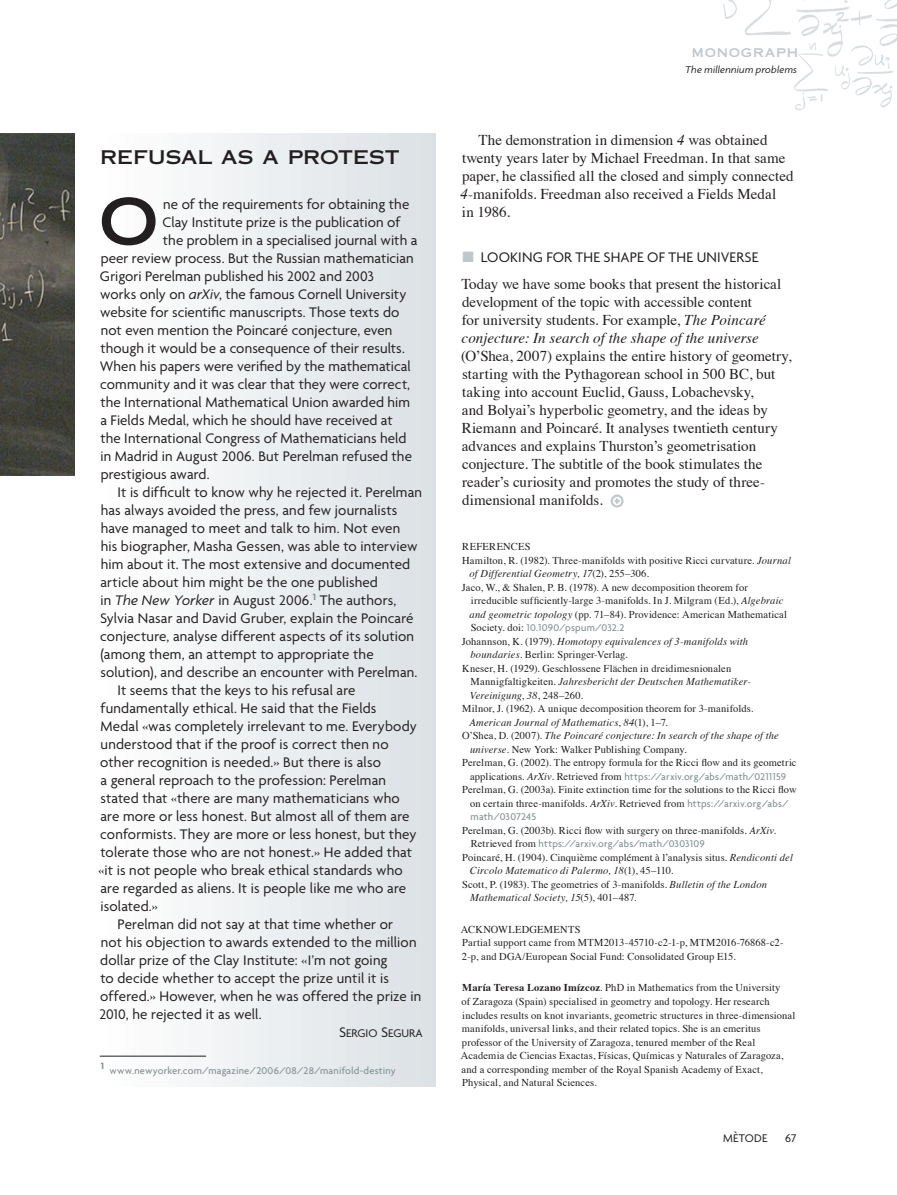
<style>
.page{position:relative;width:897px;height:1195px;background:#fff}
.page>*{position:absolute;margin:0;border:0;box-sizing:border-box;transform-origin:0 0}
.t1{font:64.5px "Copperplate Thirty One AB";color:#231f20}
._01_TITULO_16{font:22.5px "Copperplate Thirty One AB";letter-spacing:-.015em;color:#231f20}
.t2{font:15px/18px "Agenda";letter-spacing:.01em;color:#231f20}
.t3{font:15px/18px "Times";color:#231f20}
.LIBRO_AUTOR_RESEÑA{font:12px "Agenda Regular SC800";color:#231f20}
.t4{font:12px "Copperplate Thirty One AB";letter-spacing:.06em;color:#bdc7cc}
.t5{font:12px "Agenda";letter-spacing:.02em;color:#231f20}
._14_BIBLIOGRAFIA{font:10.5px/13.5px "Times";letter-spacing:.015em;color:#231f20}
.FIRMA{font:10.5px/13.5px "Times";letter-spacing:.01em;color:#231f20}
._14_BIBLIOGRAFIA-2{font:italic 10.5px/13.5px "Times";letter-spacing:.015em;color:#231f20}
._13_NOTAS_AL_PIE{font:500 10.5px "Agenda";letter-spacing:.015em;color:#859495}
.t6{font:italic 10.5px "Agenda";letter-spacing:.02em;color:#231f20}
.s1{font-style:italic}
.s2{font-size:15px}
.s3{color:#bdc7cc}
.s4{font-family:"Agenda";font-weight:500;color:#859495}
.s5{font-style:normal}
.s6{font-weight:700}
</style>
<div class="page">
<img style="left:723px;top:0;width:174px;height:110px">
<div style="left:611px;top:494px;width:12px;height:13px;border:2px solid #bdc7cc;border-radius:50%"></div>
<svg style="left:614px;top:498px;width:6px;height:6px"></svg>
<div style="left:100px;top:134px;width:336px;height:952px;background:linear-gradient(to right,#fffeff,#dce1e5)"></div>
<hr style="left:100px;top:1055px;width:106px;height:1px;background:#231f20">
<img style="left:0;top:134px;width:74px;height:341px">
<p class="_01_TITULO_16" style="left:100px;top:143px;width:302px">refusal as a protest</p>
<p class="t1" style="left:98px;top:183px;width:62px">O</p>
<p class="t2" style="left:163px;top:195px;width:248px">ne of the requirements for obtaining the</p>
<p class="t2" style="left:162px;top:213px;width:239px">Clay Institute prize is the publication of</p>
<p class="t2" style="left:163px;top:231px;width:256px">the problem in a specialised journal with a</p>
<p class="t2" style="left:101px;top:249px;width:315px">peer review process. But the Russian mathematician</p>
<p class="t2" style="left:100px;top:267px;width:276px">Grigori Perelman published his 2002 and 2003</p>
<p class="t2" style="left:100px;top:285px;width:308px">works only on <span class="s1">arXiv</span>, the famous Cornell University</p>
<p class="t2" style="left:100px;top:303px;width:301px">website for scientific manuscripts. Those texts do</p>
<p class="t2" style="left:101px;top:321px;width:293px">not even mention the Poincaré conjecture, even</p>
<p class="t2" style="left:100px;top:339px;width:306px">though it would be a consequence of their results.</p>
<p class="t2" style="left:100px;top:357px;width:313px">When his papers were verified by the mathematical</p>
<p class="t2" style="left:100px;top:375px;width:311px">community and it was clear that they were correct,</p>
<p class="t2" style="left:100px;top:393px;width:311px">the International Mathematical Union awarded him</p>
<p class="t2" style="left:100px;top:411px;width:294px">a Fields Medal, which he should have received at</p>
<p class="t2" style="left:100px;top:429px;width:308px">the International Congress of Mathematicians held</p>
<p class="t2" style="left:101px;top:447px;width:313px">in Madrid in August 2006. But Perelman refused the</p>
<p class="t2" style="left:101px;top:465px;width:110px">prestigious award.</p>
<p class="t2" style="left:100px;top:483px;width:323px;text-indent:17px">It is difficult to know why he rejected it. Perelman has always avoided the press, and few journalists have managed to meet and talk to him. Not even<br>his biographer, Masha Gessen, was able to interview him about it. The most extensive and documented article about him might be the one published<br>in <span class="s1">The New Yorker</span> in August 2006.<sup>1</sup> The authors, Sylvia Nasar and David Gruber, explain the Poincaré conjecture, analyse different aspects of its solution (among them, an attempt to appropriate the solution), and describe an encounter with Perelman.</p>
<p class="t2" style="left:98px;top:681px;width:320px;text-indent:19px">It seems that the keys to his refusal are fundamentally ethical. He said that the Fields<br>Medal «was completely irrelevant to me. Everybody understood that if the proof is correct then no other recognition is needed.» But there is also<br>a general reproach to the profession: Perelman stated that «there are many mathematicians who are more or less honest. But almost all of them are conformists. They are more or less honest, but they tolerate those who are not honest.» He added that «it is not people who break ethical standards who are regarded as aliens. It is people like me who are isolated.»</p>
<p class="t2" style="left:99px;top:915px;width:323px;text-indent:18px">Perelman did not say at that time whether or<br>not his objection to awards extended to the million dollar prize of the Clay Institute: «I’m not going<br>to decide whether to accept the prize until it is offered.» However, when he was offered the prize in 2010, he rejected it as well.</p>
<p class="LIBRO_AUTOR_RESEÑA" style="left:339px;top:1026px;width:85px"><span class="s2">S</span>ERGIO <span class="s2">S</span>EGURA</p>
<p class="_13_NOTAS_AL_PIE" style="left:101px;top:1064px;width:297px"><sup>1</sup> www.newyorker.com/magazine/2006/08/28/manifold-destiny</p>
<p class="t4" style="left:692px;top:46px;width:108px">MONOGRAPH</p>
<p class="t6" style="left:686px;top:63px;width:113px">The millennium problems</p>
<p class="t3" style="left:460px;top:130px;width:335px;text-indent:18px">The demonstration in dimension <span class="s1">4</span> was obtained twenty years later by Michael Freedman. In that same paper, he classified all the closed and simply connected <span class="s1">4</span>-manifolds. Freedman also received a Fields Medal<br>in 1986.</p>
<p class="t2" style="left:462px;top:248px;width:298px"><span class="s3">■</span> LOOKING FOR THE SHAPE OF THE UNIVERSE</p>
<p class="t3" style="left:461px;top:274px;width:332px">Today we have some books that present the historical development of the topic with accessible content<br>for university students. For example, <span class="s1">The Poincaré conjecture: In search of the shape of the universe </span>(O’Shea, 2007) explains the entire history of geometry, starting with the Pythagorean school in 500 BC, but taking into account Euclid, Gauss, Lobachevsky,<br>and Bolyai’s hyperbolic geometry, and the ideas by Riemann and Poincaré. It analyses twentieth century advances and explains Thurston’s geometrisation conjecture. The subtitle of the book stimulates the reader’s curiosity and promotes the study of three&shy;dimensional manifolds.</p>
<p class="_14_BIBLIOGRAFIA" style="left:462px;top:539px;width:70px">REFERENCES</p>
<p class="_14_BIBLIOGRAFIA" style="left:470px;top:552px;width:323px;text-indent:-7px">Hamilton, R. (1982). Three-manifolds with positive Ricci curvature. <span class="s1">Journal of Differential Geometry, 17</span>(2), 255–306.</p>
<p class="_14_BIBLIOGRAFIA" style="left:469px;top:579px;width:319px;text-indent:-8px">Jaco, W., &amp; Shalen, P. B. (1978). A new decomposition theorem for irreducible sufficiently-large 3-manifolds. In J. Milgram (Ed.), <span class="s1">Algebraic and geometric topology</span> (pp. 71–84). Providence: American Mathematical Society. doi: <span class="s4">10.1090/pspum/032.2</span></p>
<p class="_14_BIBLIOGRAFIA-2" style="left:470px;top:634px;width:279px;text-indent:-9px"><span class="s5">Johannson, K. (1979).</span> Homotopy equivalences of 3-manifolds with boundaries. <span class="s5">Berlin: Springer-Verlag.</span></p>
<p class="_14_BIBLIOGRAFIA" style="left:470px;top:660px;width:282px;text-indent:-7px">Kneser, H. (1929). Geschlossene Flächen in dreidimesnionalen<br>Mannigfaltigkeiten. <span class="s1">Jahresbericht der Deutschen Mathematiker-<br>Vereinigung</span>, <span class="s1">38</span>, 248–260.</p>
<p class="_14_BIBLIOGRAFIA" style="left:469px;top:701px;width:285px;text-indent:-7px">Milnor, J. (1962). A unique decomposition theorem for 3-manifolds.<br><span class="s1">American Journal of Mathematics</span>, <span class="s1">84</span>(1), 1–7.</p>
<p class="_14_BIBLIOGRAFIA-2" style="left:470px;top:728px;width:310px;text-indent:-8px"><span class="s5">O’Shea, D. (2007).</span> The Poincaré conjecture: In search of the shape of the universe. <span class="s5">New York: Walker Publishing Company.</span></p>
<p class="_14_BIBLIOGRAFIA" style="left:462px;top:755px;width:336px;text-align:center">Perelman, G. (2002). The entropy formula for the Ricci flow and its geometric applications<span class="s1">. ArXiv.</span> Retrieved from <span class="s4">https://arxiv.org/abs/math/0211159</span></p>
<p class="_14_BIBLIOGRAFIA" style="left:470px;top:782px;width:328px;text-indent:-8px">Perelman, G. (2003a). Finite extinction time for the solutions to the Ricci flow on certain three-manifolds. <span class="s1">ArXiv.</span> Retrieved from <span class="s4">https://arxiv.org/abs/ math/0307245</span></p>
<p class="_14_BIBLIOGRAFIA" style="left:471px;top:822px;width:307px;text-indent:-9px">Perelman, G. (2003b). Ricci flow with surgery on three-manifolds. <span class="s1">ArXiv</span>.<br>Retrieved from <span class="s4">https://arxiv.org/abs/math/0303109</span></p>
<p class="_14_BIBLIOGRAFIA" style="left:470px;top:849px;width:324px;text-indent:-8px">Poincaré, H. (1904). Cinquième complément à l’analysis situs. <span class="s1">Rendiconti del<br>Circolo Matematico di Palermo, 18</span>(1), 45–110.</p>
<p class="_14_BIBLIOGRAFIA" style="left:470px;top:876px;width:298px;text-indent:-8px">Scott, P. (1983). The geometries of 3-manifolds. <span class="s1">Bulletin of the London<br>Mathematical Society, 15</span>(5), 401–487.</p>
<p class="_14_BIBLIOGRAFIA" style="left:461px;top:921px;width:121px">ACKNOWLEDGEMENTS</p>
<p class="_14_BIBLIOGRAFIA" style="left:462px;top:935px;width:323px">Partial support came from MTM2013-45710-c2-1-p, MTM2016-76868-c2-<br>2-p, and DGA/European Social Fund: Consolidated Group E15.</p>
<p class="FIRMA" style="left:461px;top:980px;width:336px"><span class="s6">María Teresa Lozano Imízcoz</span>. PhD in Mathematics from the University<br>of Zaragoza (Spain) specialised in geometry and topology. Her research includes results on knot invariants, geometric structures in three-dimensional manifolds, universal links, and their related topics. She is an emeritus professor of the University of Zaragoza, tenured member of the Real Academia de Ciencias Exactas, Físicas, Químicas y Naturales of Zaragoza, and a corresponding member of the Royal Spanish Academy of Exact, Physical, and Natural Sciences.</p>
<p class="t5" style="left:723px;top:1131px;width:46px">MÈTODE</p>
<p class="t5" style="left:785px;top:1131px;width:13px">67</p>
</div>
